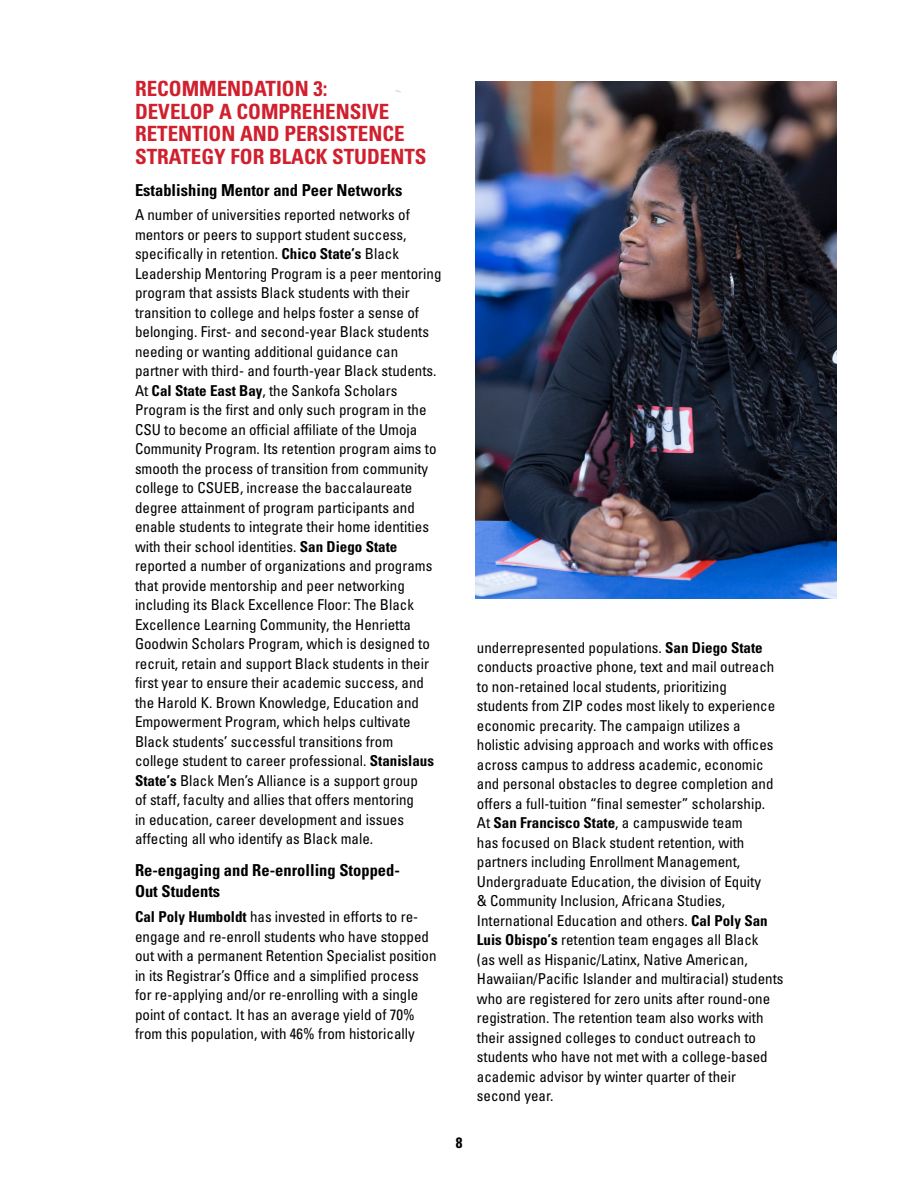
<style>
.page{position:relative;width:918px;height:1188px;background:#fff}
.page>*{position:absolute;margin:0;border:0;box-sizing:border-box;transform-origin:0 0}
.t1{font:700 condensed 21px/22.5px "Univers LT Std";color:#d0202e}
.t2{font:700 condensed 16.5px/21px "Univers LT Std";color:#000}
.t3{font:condensed 15px/19.5px "Univers LT Std";color:#000}
.t4{font:700 condensed 15px "Univers LT Std";color:#000}
.s1{font-weight:700}
</style>
<div class="page">
<img style="left:476px;top:81px;width:361px;height:518px">
<h1 class="t1" style="left:135px;top:77px;width:293px">RECOMMENDATION 3:<br>DEVELOP A COMPREHENSIVE<br>RETENTION AND PERSISTENCE<br>STRATEGY FOR BLACK STUDENTS</h1>
<p class="t2" style="left:135px;top:179px;width:269px">Establishing Mentor and Peer Networks</p>
<p class="t3" style="left:135px;top:205px;width:308px">A number of universities reported networks of mentors or peers to support student success, specifically in retention. <span class="s1">Chico State’s</span> Black Leadership Mentoring Program is a peer mentoring program that assists Black students with their transition to college and helps foster a sense of belonging. First- and second-year Black students needing or wanting additional guidance can partner with third- and fourth-year Black students.<br>At <span class="s1">Cal State East Bay</span>, the Sankofa Scholars Program is the first and only such program in the CSU to become an official affiliate of the Umoja Community Program. Its retention program aims to smooth the process of transition from community college to CSUEB, increase the baccalaureate degree attainment of program participants and enable students to integrate their home identities with their school identities. <span class="s1">San Diego State </span>reported a number of organizations and programs that provide mentorship and peer networking including its Black Excellence Floor: The Black Excellence Learning Community, the Henrietta Goodwin Scholars Program, which is designed to recruit, retain and support Black students in their first year to ensure their academic success, and the Harold K. Brown Knowledge, Education and Empowerment Program, which helps cultivate Black students’ successful transitions from<br>college student to career professional. <span class="s1">Stanislaus State’s</span> Black Men’s Alliance is a support group<br>of staff, faculty and allies that offers mentoring<br>in education, career development and issues affecting all who identify as Black male.</p>
<p class="t2" style="left:135px;top:860px;width:266px">Re-engaging and Re-enrolling Stopped-<br>Out Students</p>
<p class="t3" style="left:135px;top:907px;width:303px"><span class="s1">Cal Poly Humboldt</span> has invested in efforts to re&shy;engage and re-enroll students who have stopped out with a permanent Retention Specialist position in its Registrar’s Office and a simplified process for re-applying and/or re-enrolling with a single point of contact. It has an average yield of 70% from this population, with 46% from historically</p>
<p class="t4" style="left:456px;top:1134px;width:8px">8</p>
<p class="t3" style="left:477px;top:638px;width:308px">underrepresented populations. <span class="s1">San Diego State </span>conducts proactive phone, text and mail outreach to non-retained local students, prioritizing<br>students from ZIP codes most likely to experience economic precarity. The campaign utilizes a holistic advising approach and works with offices across campus to address academic, economic and personal obstacles to degree completion and offers a full-tuition “final semester” scholarship.<br>At <span class="s1">San Francisco State</span>, a campuswide team<br>has focused on Black student retention, with partners including Enrollment Management, Undergraduate Education, the division of Equity<br>&amp; Community Inclusion, Africana Studies, International Education and others. <span class="s1">Cal Poly San Luis Obispo’s</span> retention team engages all Black<br>(as well as Hispanic/Latinx, Native American, Hawaiian/Pacific Islander and multiracial) students who are registered for zero units after round-one registration. The retention team also works with their assigned colleges to conduct outreach to students who have not met with a college-based academic advisor by winter quarter of their second year.</p>
</div>
